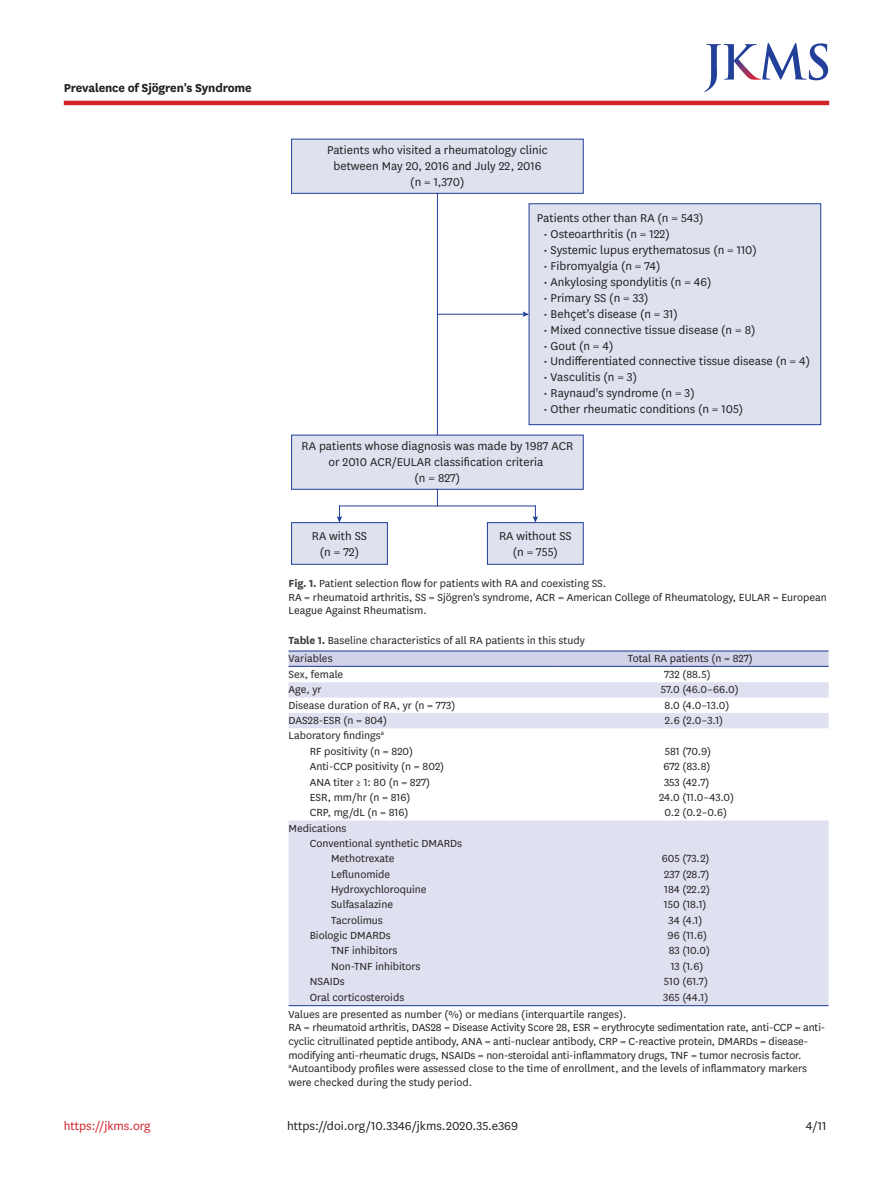
<style>
.page{position:relative;width:893px;height:1191px;background:#fff}
.page>*{position:absolute;margin:0;border:0;box-sizing:border-box;transform-origin:0 0}
.doi_running_footer{font:13.5px "National";color:#231f20}
.alt-title-type{font:700 13.5px "National";letter-spacing:-.01em;color:#231f20}
.t1{font:13.5px "National";color:#d1232a}
.t2{font:13.2px/15.9px "National";color:#231f20;text-align:center}
.tbody_entry{font:12px "National";color:#231f20}
.table-wrap-foot_p{font:12px/13.5px "National";letter-spacing:-.01em;color:#231f20}
.fig_caption{font:12px/13.5px "National";color:#231f20}
.table-wrap-foot_p_fi{font:12px "National";color:#231f20}
.table-wrap_caption{font:12px "National";color:#231f20}
.thead_entry{font:12px "National";color:#231f20}
.s1{font-weight:700;color:#3e3e3f}
</style>
<div class="page">
<hr style="left:64px;top:101px;width:765px;height:4px;background:#d1232a">
<svg style="left:704px;top:43px;width:124px;height:49px"></svg>
<svg style="left:437px;top:489px;width:1px;height:16px"></svg>
<svg style="left:533px;top:506px;width:5px;height:16px"></svg>
<svg style="left:337px;top:506px;width:5px;height:16px"></svg>
<div style="left:292px;top:435px;width:291px;height:54px;background:#dee2ef"></div>
<div style="left:529px;top:204px;width:292px;height:221px;background:#dee2ef"></div>
<div style="left:529px;top:203px;width:292px;height:222px;border:1px solid #223f99"></div>
<hr style="left:437px;top:193px;width:1px;height:242px;background:#223f99">
<div style="left:292px;top:139px;width:291px;height:54px;background:#dee2ef"></div>
<div style="left:291px;top:139px;width:293px;height:55px;border:1px solid #223f99"></div>
<div style="left:292px;top:522px;width:95px;height:42px;background:#dee2ef"></div>
<div style="left:291px;top:522px;width:97px;height:42px;border:1px solid #223f99"></div>
<div style="left:487px;top:522px;width:96px;height:42px;background:#dee2ef"></div>
<div style="left:487px;top:522px;width:97px;height:42px;border:1px solid #223f99"></div>
<hr style="left:339px;top:505px;width:196px;height:1px;background:#223f99">
<hr style="left:437px;top:314px;width:88px;height:1px;background:#223f99">
<svg style="left:523px;top:311px;width:6px;height:6px"></svg>
<svg style="left:289px;top:682px;width:540px;height:323px;fill:#e0e1f0"></svg>
<svg style="left:289px;top:650px;width:540px;height:17px;background:#c6c9e4"></svg>
<hr style="left:331px;top:666px;width:221px;height:1px;background:#223f99">
<hr style="left:552px;top:666px;width:277px;height:1px;background:#223f99">
<svg style="left:289px;top:1005px;width:42px;height:1px"></svg>
<hr style="left:331px;top:1005px;width:221px;height:1px;background:#223f99">
<hr style="left:552px;top:1005px;width:277px;height:1px;background:#223f99">
<p class="alt-title-type" style="left:64px;top:78px;width:190px">Prevalence of Sjögren's Syndrome</p>
<p class="t2" style="left:327px;top:141px;width:222px">Patients who visited a rheumatology clinic between May 20, 2016 and July 22, 2016 (n = 1,370)</p>
<p class="t2" style="left:537px;top:210px;width:168px">Patients other than RA (n = 543)</p>
<p class="t2" style="left:543px;top:226px;width:128px">• Osteoarthritis (n = 122)</p>
<p class="t2" style="left:543px;top:242px;width:215px">• Systemic lupus erythematosus (n = 110)</p>
<p class="t2" style="left:543px;top:257px;width:118px">• Fibromyalgia (n = 74)</p>
<p class="t2" style="left:543px;top:273px;width:170px">• Ankylosing spondylitis (n = 46)</p>
<p class="t2" style="left:543px;top:289px;width:107px">• Primary SS (n = 33)</p>
<p class="t2" style="left:543px;top:305px;width:136px">• Behçet's disease (n = 31)</p>
<p class="t2" style="left:543px;top:321px;width:213px">• Mixed connective tissue disease (n = 8)</p>
<p class="t2" style="left:543px;top:337px;width:71px">• Gout (n = 4)</p>
<p class="t2" style="left:543px;top:353px;width:268px">• Undifferentiated connective tissue disease (n = 4)</p>
<p class="t2" style="left:543px;top:369px;width:95px">• Vasculitis (n = 3)</p>
<p class="t2" style="left:543px;top:384px;width:153px">• Raynaud's syndrome (n = 3)</p>
<p class="t2" style="left:543px;top:400px;width:201px">• Other rheumatic conditions (n = 105)</p>
<p class="t2" style="left:302px;top:437px;width:273px">RA patients whose diagnosis was made by 1987 ACR or 2010 ACR/EULAR classification criteria<br>(n = 827)</p>
<p class="t2" style="left:312px;top:527px;width:57px">RA with SS (n = 72)</p>
<p class="t2" style="left:499px;top:527px;width:74px">RA without SS (n = 755)</p>
<p class="fig_caption" style="left:289px;top:576px;width:540px"><span class="s1">Fig. 1.</span> Patient selection flow for patients with RA and coexisting SS.<br>RA = rheumatoid arthritis, SS = Sjögren's syndrome, ACR = American College of Rheumatology, EULAR = European<br>League Against Rheumatism.</p>
<p class="table-wrap_caption" style="left:289px;top:633px;width:298px"><span class="s1">Table 1.</span> Baseline characteristics of all RA patients in this study</p>
<p class="thead_entry" style="left:289px;top:650px;width:46px">Variables</p>
<p class="thead_entry" style="left:628px;top:650px;width:126px">Total RA patients (n = 827)</p>
<p class="tbody_entry" style="left:289px;top:666px;width:56px">Sex, female</p>
<p class="tbody_entry" style="left:664px;top:666px;width:48px">732 (88.5)</p>
<p class="tbody_entry" style="left:289px;top:682px;width:35px">Age, yr</p>
<p class="tbody_entry" style="left:661px;top:682px;width:79px">57.0 (46.0–66.0)</p>
<p class="tbody_entry" style="left:289px;top:697px;width:168px">Disease duration of RA, yr (n = 773)</p>
<p class="tbody_entry" style="left:664px;top:697px;width:67px">8.0 (4.0–13.0)</p>
<p class="tbody_entry" style="left:289px;top:712px;width:100px">DAS28-ESR (n = 804)</p>
<p class="tbody_entry" style="left:665px;top:712px;width:60px">2.6 (2.0–3.1)</p>
<p class="tbody_entry" style="left:289px;top:728px;width:97px">Laboratory findings<sup>a</sup></p>
<p class="tbody_entry" style="left:310px;top:743px;width:105px">RF positivity (n = 820)</p>
<p class="tbody_entry" style="left:665px;top:743px;width:48px">581 (70.9)</p>
<p class="tbody_entry" style="left:310px;top:758px;width:136px">Anti-CCP positivity (n = 802)</p>
<p class="tbody_entry" style="left:663px;top:758px;width:49px">672 (83.8)</p>
<p class="tbody_entry" style="left:310px;top:774px;width:122px">ANA titer ≥ 1: 80 (n = 827)</p>
<p class="tbody_entry" style="left:664px;top:774px;width:47px">353 (42.7)</p>
<p class="tbody_entry" style="left:310px;top:789px;width:102px">ESR, mm/hr (n = 816)</p>
<p class="tbody_entry" style="left:659px;top:789px;width:76px">24.0 (11.0–43.0)</p>
<p class="tbody_entry" style="left:310px;top:804px;width:100px">CRP, mg/dL (n = 816)</p>
<p class="tbody_entry" style="left:664px;top:804px;width:64px">0.2 (0.2–0.6)</p>
<p class="tbody_entry" style="left:289px;top:820px;width:59px">Medications</p>
<p class="tbody_entry" style="left:310px;top:835px;width:154px">Conventional synthetic DMARDs</p>
<p class="tbody_entry" style="left:331px;top:851px;width:65px">Methotrexate</p>
<p class="tbody_entry" style="left:662px;top:851px;width:49px">605 (73.2)</p>
<p class="tbody_entry" style="left:331px;top:866px;width:61px">Leflunomide</p>
<p class="tbody_entry" style="left:664px;top:866px;width:47px">237 (28.7)</p>
<p class="tbody_entry" style="left:331px;top:881px;width:97px">Hydroxychloroquine</p>
<p class="tbody_entry" style="left:664px;top:881px;width:47px">184 (22.2)</p>
<p class="tbody_entry" style="left:331px;top:897px;width:63px">Sulfasalazine</p>
<p class="tbody_entry" style="left:664px;top:897px;width:44px">150 (18.1)</p>
<p class="tbody_entry" style="left:331px;top:912px;width:53px">Tacrolimus</p>
<p class="tbody_entry" style="left:669px;top:912px;width:35px">34 (4.1)</p>
<p class="tbody_entry" style="left:310px;top:927px;width:83px">Biologic DMARDs</p>
<p class="tbody_entry" style="left:667px;top:927px;width:41px">96 (11.6)</p>
<p class="tbody_entry" style="left:331px;top:943px;width:68px">TNF inhibitors</p>
<p class="tbody_entry" style="left:669px;top:943px;width:43px">83 (10.0)</p>
<p class="tbody_entry" style="left:331px;top:958px;width:91px">Non-TNF inhibitors</p>
<p class="tbody_entry" style="left:671px;top:958px;width:34px">13 (1.6)</p>
<p class="tbody_entry" style="left:310px;top:973px;width:36px">NSAIDs</p>
<p class="tbody_entry" style="left:664px;top:973px;width:46px">510 (61.7)</p>
<p class="tbody_entry" style="left:310px;top:989px;width:96px">Oral corticosteroids</p>
<p class="tbody_entry" style="left:663px;top:989px;width:47px">365 (44.1)</p>
<p class="table-wrap-foot_p_fi" style="left:289px;top:1006px;width:339px">Values are presented as number (%) or medians (interquartile ranges).</p>
<p class="table-wrap-foot_p" style="left:289px;top:1020px;width:538px">RA = rheumatoid arthritis, DAS28 = Disease Activity Score 28, ESR = erythrocyte sedimentation rate, anti-CCP = anti&shy;cyclic citrullinated peptide antibody, ANA = anti-nuclear antibody, CRP = C-reactive protein, DMARDs = disease&shy;modifying anti-rheumatic drugs, NSAIDs = non-steroidal anti-inflammatory drugs, TNF = tumor necrosis factor.</p>
<p class="table-wrap-foot_p" style="left:289px;top:1061px;width:520px"><sup>a</sup>Autoantibody profiles were assessed close to the time of enrollment, and the levels of inflammatory markers were checked during the study period.</p>
<p class="t1" style="left:64px;top:1116px;width:88px">https://jkms.org</p>
<p class="doi_running_footer" style="left:287px;top:1116px;width:232px">https://doi.org/10.3346/jkms.2020.35.e369</p>
<p class="doi_running_footer" style="left:806px;top:1116px;width:22px">4/11</p>
</div>
